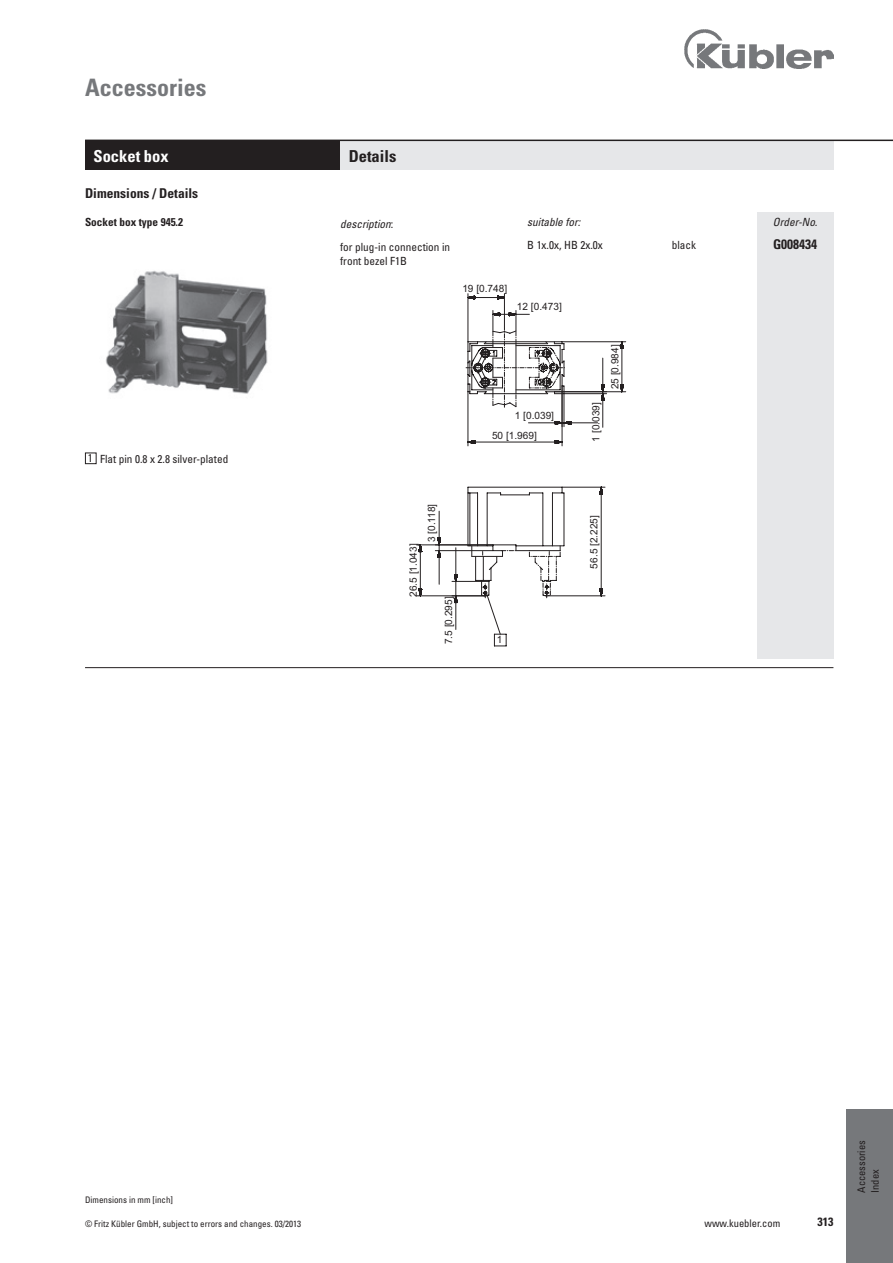
<style>
.page{position:relative;width:893px;height:1263px;background:#fff}
.page>*{position:absolute;margin:0;border:0;box-sizing:border-box;transform-origin:0 0}
.t1{font:700 condensed 24px "Univers";color:#76787b}
.t2{font:700 condensed 16.5px "Univers";color:#fff}
.t3{font:700 condensed 16.5px "Univers";color:#231f20}
.t4{font:700 condensed 13.5px "Univers";color:#231f20}
.t5{font:700 condensed 12px "Univers";color:#231f20}
.t6{font:condensed 11.25px/22.8px "Univers";color:#231f20}
.t7{font:italic condensed 11.25px "Univers";color:#231f20}
.t8{font:700 condensed 11.25px "Univers";color:#231f20}
.t9{font:condensed 10.5px/13.5px "Univers";color:#231f20}
.t10{font:10.05px "Arial";color:#231f20}
.t11{font:condensed 9px "Univers";color:#231f20}
.s1{font-style:italic}
</style>
<div class="page">
<img style="left:685px;top:30px;width:148px;height:38px">
<img style="left:105px;top:271px;width:163px;height:123px">
<hr style="left:85px;top:667px;width:748px;height:1px;background:#231f20">
<div style="left:757px;top:213px;width:76px;height:446px;background:#e6e7e9"></div>
<svg style="left:416px;top:293px;width:210px;height:353px"></svg>
<div style="left:846px;top:1192px;width:47px;height:71px;background:#76787b"></div>
<div style="left:846px;top:1110px;width:47px;height:102px;background:#76787b"></div>
<div style="left:85px;top:140px;width:255px;height:30px;background:#231f20"></div>
<div style="left:340px;top:140px;width:493px;height:30px;background:#e6e7e9"></div>
<hr style="left:85px;top:140px;width:808px;height:1px;background:#231f20">
<div style="left:85px;top:453px;width:12px;height:11px;border:1px solid #231f20"></div>
<h1 class="t1" style="left:85px;top:72px;width:123px">Accessories</h1>
<h2 class="t2" style="left:94px;top:146px;width:77px">Socket box</h2>
<h2 class="t3" style="left:349px;top:146px;width:49px">Details</h2>
<p class="t4" style="left:85px;top:185px;width:115px">Dimensions / Details</p>
<p class="t8" style="left:85px;top:215px;width:100px">Socket box type 945.2</p>
<p class="t6" style="left:88px;top:447px;width:142px">1 Flat pin 0.8 x 2.8 silver-plated</p>
<p class="t6" style="left:340px;top:212px;width:111px"><span class="s1">description</span>:<br>for plug-in connection in</p>
<p class="t6" style="left:340px;top:249px;width:68px">front bezel F1B</p>
<p class="t7" style="left:527px;top:215px;width:55px">suitable for:</p>
<p class="t6" style="left:527px;top:233px;width:77px">B 1x.0x, HB 2x.0x</p>
<p class="t10" style="left:462px;top:282px;width:46px">19 [0.748]</p>
<p class="t10" style="left:517px;top:299px;width:46px">12 [0.473]</p>
<p class="t10" style="left:515px;top:409px;width:41px">1 [0.039]</p>
<p class="t10" style="left:589px;top:441px;width:41px;rotate:-90deg">1 [0.039]</p>
<p class="t10" style="left:492px;top:429px;width:46px">50 [1.969]</p>
<p class="t10" style="left:608px;top:389px;width:46px;rotate:-90deg">25 [0.984]</p>
<p class="t10" style="left:407px;top:597px;width:55px;rotate:-90deg">26.5 [1.043]</p>
<p class="t10" style="left:425px;top:542px;width:40px;rotate:-90deg">3 [0.118]</p>
<p class="t10" style="left:442px;top:644px;width:49px;rotate:-90deg">7.5 [0.295]</p>
<p class="t10" style="left:497px;top:633px;width:7px">1</p>
<p class="t10" style="left:587px;top:568px;width:55px;rotate:-90deg">56.5 [2.225]</p>
<p class="t7" style="left:773px;top:215px;width:46px">Order-No.</p>
<p class="t6" style="left:672px;top:233px;width:26px">black</p>
<p class="t4" style="left:773px;top:236px;width:46px">G008434</p>
<p class="t11" style="left:85px;top:1194px;width:89px">Dimensions in mm [inch]</p>
<p class="t11" style="left:85px;top:1218px;width:218px">© Fritz Kübler GmbH, subject to errors and changes. 03/2013</p>
<p class="t9" style="left:704px;top:1216px;width:77px">www.kuebler.com</p>
<p class="t5" style="left:817px;top:1214px;width:17px">313</p>
<p class="t9" style="left:855px;top:1193px;width:54px;rotate:-90deg">Accessories<br>Index</p>
</div>
